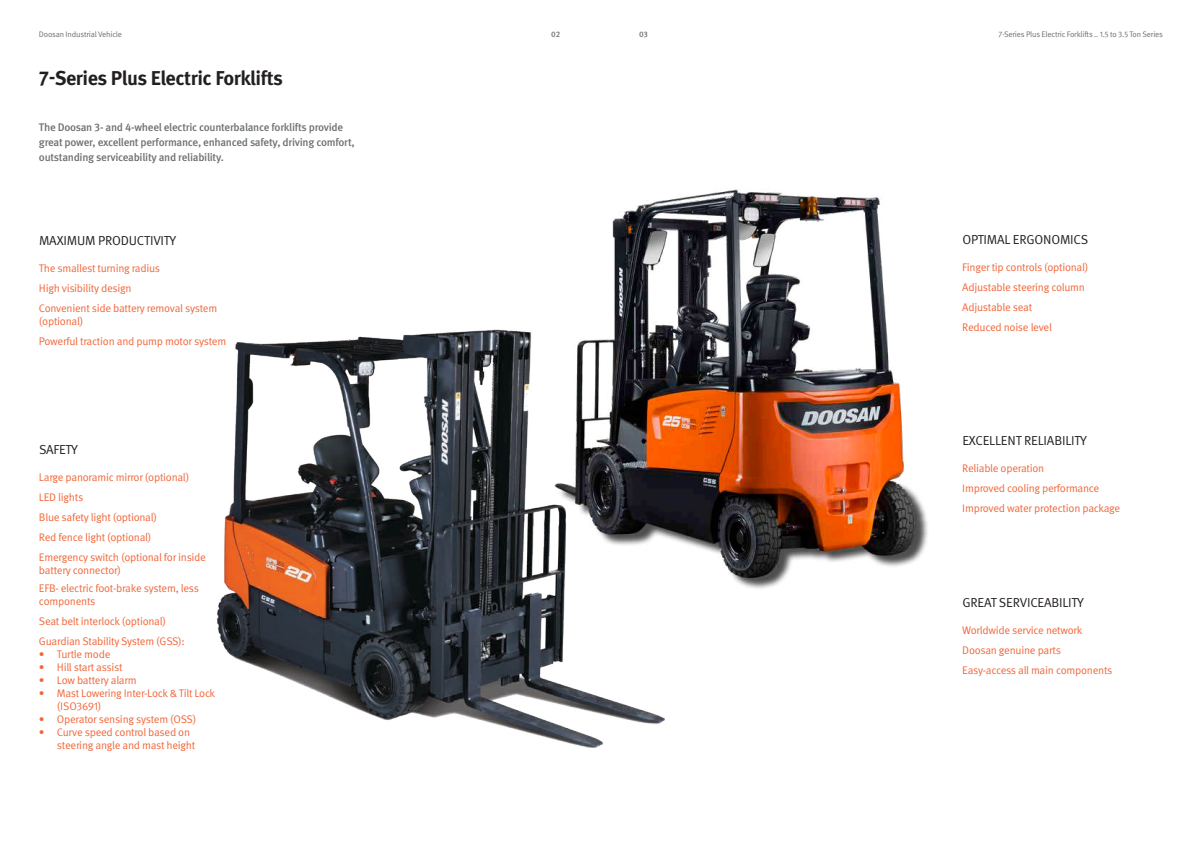
<style>
.page{position:relative;width:1202px;height:854px;background:#fff}
.page>*{position:absolute;margin:0;border:0;box-sizing:border-box;transform-origin:0 0}
.t1{font:700 20px "Meta Pro";letter-spacing:-.025em;color:#231f20}
.t2{font:13px "Meta Pro";letter-spacing:-.015em;color:#231f20}
.t3{font:11px/20px "Meta Pro";letter-spacing:-.025em;color:#f26639}
.t4{font:500 11px/15px "Meta Pro";letter-spacing:-.025em;color:#6d6f71}
.t5{font:8px "Meta Pro";letter-spacing:-.025em;color:#6d6f71}
.t6{font:500 8px "Meta Pro";color:#6d6f71}
</style>
<div class="page">
<img style="left:217px;top:330px;width:448px;height:418px">
<img style="left:476px;top:189px;width:452px;height:407px">
<p class="t5" style="left:39px;top:29px;width:84px">Doosan Industrial Vehicle</p>
<p class="t6" style="left:551px;top:29px;width:10px">02</p>
<p class="t6" style="left:639px;top:29px;width:10px">03</p>
<p class="t5" style="left:998px;top:29px;width:166px">7-Series Plus Electric Forklifts _ 1.5 to 3.5 Ton Series</p>
<h1 class="t1" style="left:39px;top:65px;width:245px">7-Series Plus Electric Forklifts</h1>
<p class="t4" style="left:39px;top:120px;width:317px">The Doosan 3- and 4-wheel electric counterbalance forklifts provide great power, excellent performance, enhanced safety, driving comfort, outstanding serviceability and reliability.</p>
<p class="t2" style="left:39px;top:232px;width:139px">MAXIMUM PRODUCTIVITY</p>
<p class="t3" style="left:39px;top:258px;width:180px">The smallest turning radius<br>High visibility design<br>Convenient side battery removal system</p>
<p class="t3" style="left:39px;top:311px;width:189px">(optional)<br>Powerful traction and pump motor system</p>
<p class="t2" style="left:39px;top:441px;width:40px">SAFETY</p>
<p class="t3" style="left:39px;top:467px;width:169px">Large panoramic mirror (optional)<br>LED lights<br>Blue safety light (optional)<br>Red fence light (optional)<br>Emergency switch (optional for inside</p>
<p class="t3" style="left:39px;top:561px;width:162px;line-height:18px">battery connector)<br>EFB- electric foot-brake system, less</p>
<p class="t3" style="left:39px;top:591px;width:147px">components<br>Seat belt interlock (optional)<br>Guardian Stability System (GSS):</p>
<p class="t3" style="left:39px;top:644px;width:73px">• Turtle mode</p>
<p class="t3" style="left:39px;top:657px;width:85px">• Hill start assist</p>
<p class="t3" style="left:39px;top:670px;width:99px">• Low battery alarm</p>
<p class="t3" style="left:57px;top:686px;width:160px;line-height:13px;text-indent:-18px">• Mast Lowering Inter-Lock &amp; Tilt Lock (ISO3691)</p>
<p class="t3" style="left:39px;top:709px;width:159px">• Operator sensing system (OSS)</p>
<p class="t3" style="left:57px;top:725px;width:140px;line-height:13px;text-indent:-18px">• Curve speed control based on steering angle and mast height</p>
<p class="t2" style="left:962px;top:231px;width:127px">OPTIMAL ERGONOMICS</p>
<p class="t3" style="left:962px;top:257px;width:128px">Finger tip controls (optional)<br>Adjustable steering column<br>Adjustable seat<br>Reduced noise level</p>
<p class="t2" style="left:962px;top:432px;width:126px">EXCELLENT RELIABILITY</p>
<p class="t3" style="left:962px;top:458px;width:159px">Reliable operation<br>Improved cooling performance<br>Improved water protection package</p>
<p class="t2" style="left:962px;top:594px;width:123px">GREAT SERVICEABILITY</p>
<p class="t3" style="left:962px;top:620px;width:152px">Worldwide service network<br>Doosan genuine parts<br>Easy-access all main components</p>
</div>
